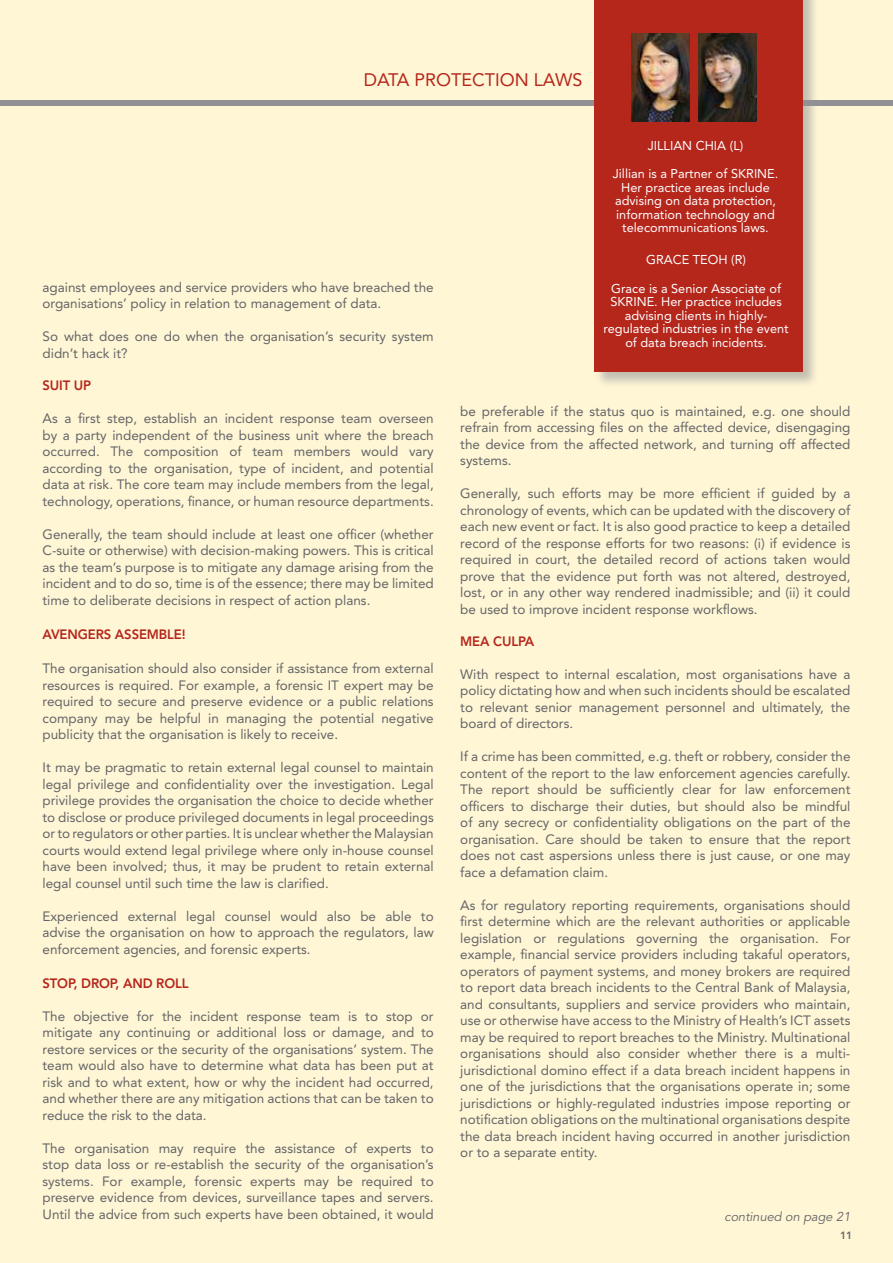
<style>
.page{position:relative;width:893px;height:1263px;background:#fff6d6}
.page>*{position:absolute;margin:0;border:0;box-sizing:border-box;transform-origin:0 0}
.t1{font:18px "Avenir";color:#b5261b}
.t2{font:13.5px/16.5px "Avenir";color:#636466;text-align:justify}
.t3{font:800 13.5px "Avenir";letter-spacing:-.01em;color:#b5261b}
.t4{font:12.75px/13.5px "Avenir";color:#fff;text-align:center}
.t5{font:italic 12.75px "Avenir";color:#636466}
.t6{font:800 10.5px "Avenir";color:#636466}
</style>
<div class="page">
<div style="left:0;top:101px;width:893px;height:5px;background:#919195"></div>
<div style="left:594px;top:0;width:225px;height:388px;background:#919195;opacity:.55"></div>
<div style="left:594px;top:0;width:208px;height:371px;background:#b5261b"></div>
<img style="left:631px;top:34px;width:59px;height:87px">
<img style="left:698px;top:34px;width:58px;height:87px">
<h1 class="t1" style="left:364px;top:70px;width:220px">DATA PROTECTION LAWS</h1>
<p class="t4" style="left:648px;top:138px;width:97px">JILLIAN CHIA (L)</p>
<p class="t4" style="left:613px;top:167px;width:167px">Jillian is a Partner of SKRINE.<br>Her practice areas include advising on data protection, information technology and telecommunications laws.</p>
<p class="t2" style="left:43px;top:279px;width:393px">against employees and service providers who have breached the organisations’ policy in relation to management of data.</p>
<p class="t2" style="left:43px;top:328px;width:393px">So what does one do when the organisation’s security system didn’t hack it?</p>
<p class="t3" style="left:43px;top:377px;width:50px">SUIT UP</p>
<p class="t2" style="left:43px;top:410px;width:393px">As a first step, establish an incident response team overseen by a party independent of the business unit where the breach occurred. The composition of team members would vary according to the organisation, type of incident, and potential data at risk. The core team may include members from the legal, technology, operations, finance, or human resource departments.</p>
<p class="t2" style="left:43px;top:526px;width:393px">Generally, the team should include at least one officer (whether C-suite or otherwise) with decision-making powers. This is critical as the team’s purpose is to mitigate any damage arising from the incident and to do so, time is of the essence; there may be limited time to deliberate decisions in respect of action plans.</p>
<p class="t3" style="left:43px;top:626px;width:145px">AVENGERS ASSEMBLE!</p>
<p class="t2" style="left:43px;top:660px;width:393px">The organisation should also consider if assistance from external resources is required. For example, a forensic IT expert may be required to secure and preserve evidence or a public relations company may be helpful in managing the potential negative publicity that the organisation is likely to receive.</p>
<p class="t2" style="left:43px;top:759px;width:393px">It may be pragmatic to retain external legal counsel to maintain legal privilege and confidentiality over the investigation. Legal privilege provides the organisation the choice to decide whether to disclose or produce privileged documents in legal proceedings or to regulators or other parties. It is unclear whether the Malaysian courts would extend legal privilege where only in-house counsel have been involved; thus, it may be prudent to retain external legal counsel until such time the law is clarified.</p>
<p class="t2" style="left:43px;top:908px;width:393px">Experienced external legal counsel would also be able to advise the organisation on how to approach the regulators, law enforcement agencies, and forensic experts.</p>
<p class="t3" style="left:43px;top:975px;width:148px">STOP, DROP, AND ROLL</p>
<p class="t2" style="left:43px;top:1008px;width:393px">The objective for the incident response team is to stop or mitigate any continuing or additional loss or damage, and to restore services or the security of the organisations’ system. The team would also have to determine what data has been put at risk and to what extent, how or why the incident had occurred, and whether there are any mitigation actions that can be taken to reduce the risk to the data.</p>
<p class="t2" style="left:43px;top:1140px;width:393px">The organisation may require the assistance of experts to stop data loss or re-establish the security of the organisation’s systems. For example, forensic experts may be required to preserve evidence from devices, surveillance tapes and servers.<br>Until the advice from such experts have been obtained, it would</p>
<p class="t4" style="left:646px;top:253px;width:101px">GRACE TEOH (R)</p>
<p class="t4" style="left:603px;top:282px;width:187px">Grace is a Senior Associate of<br>SKRINE. Her practice includes advising clients in highly&shy;regulated industries in the event of data breach incidents.</p>
<p class="t2" style="left:460px;top:403px;width:392px">be preferable if the status quo is maintained, e.g. one should refrain from accessing files on the affected device, disengaging the device from the affected network, and turning off affected systems.</p>
<p class="t2" style="left:460px;top:485px;width:392px">Generally, such efforts may be more efficient if guided by a chronology of events, which can be updated with the discovery of each new event or fact. It is also good practice to keep a detailed record of the response efforts for two reasons: (i) if evidence is required in court, the detailed record of actions taken would prove that the evidence put forth was not altered, destroyed, lost, or in any other way rendered inadmissible; and (ii) it could be used to improve incident response workflows.</p>
<p class="t3" style="left:460px;top:633px;width:76px">MEA CULPA</p>
<p class="t2" style="left:460px;top:666px;width:392px">With respect to internal escalation, most organisations have a policy dictating how and when such incidents should be escalated to relevant senior management personnel and ultimately, the board of directors.</p>
<p class="t2" style="left:460px;top:748px;width:392px">If a crime has been committed, e.g. theft or robbery, consider the content of the report to the law enforcement agencies carefully.<br>The report should be sufficiently clear for law enforcement officers to discharge their duties, but should also be mindful of any secrecy or confidentiality obligations on the part of the organisation. Care should be taken to ensure that the report does not cast aspersions unless there is just cause, or one may face a defamation claim.</p>
<p class="t2" style="left:460px;top:897px;width:392px">As for regulatory reporting requirements, organisations should first determine which are the relevant authorities or applicable legislation or regulations governing the organisation. For example, financial service providers including takaful operators, operators of payment systems, and money brokers are required to report data breach incidents to the Central Bank of Malaysia, and consultants, suppliers and service providers who maintain, use or otherwise have access to the Ministry of Health’s ICT assets may be required to report breaches to the Ministry. Multinational organisations should also consider whether there is a multi&shy;jurisdictional domino effect if a data breach incident happens in one of the jurisdictions that the organisations operate in; some jurisdictions or highly-regulated industries impose reporting or notification obligations on the multinational organisations despite the data breach incident having occurred in another jurisdiction or to a separate entity.</p>
<p class="t5" style="left:725px;top:1209px;width:127px">continued on page 21</p>
<p class="t6" style="left:840px;top:1229px;width:14px">11</p>
</div>
